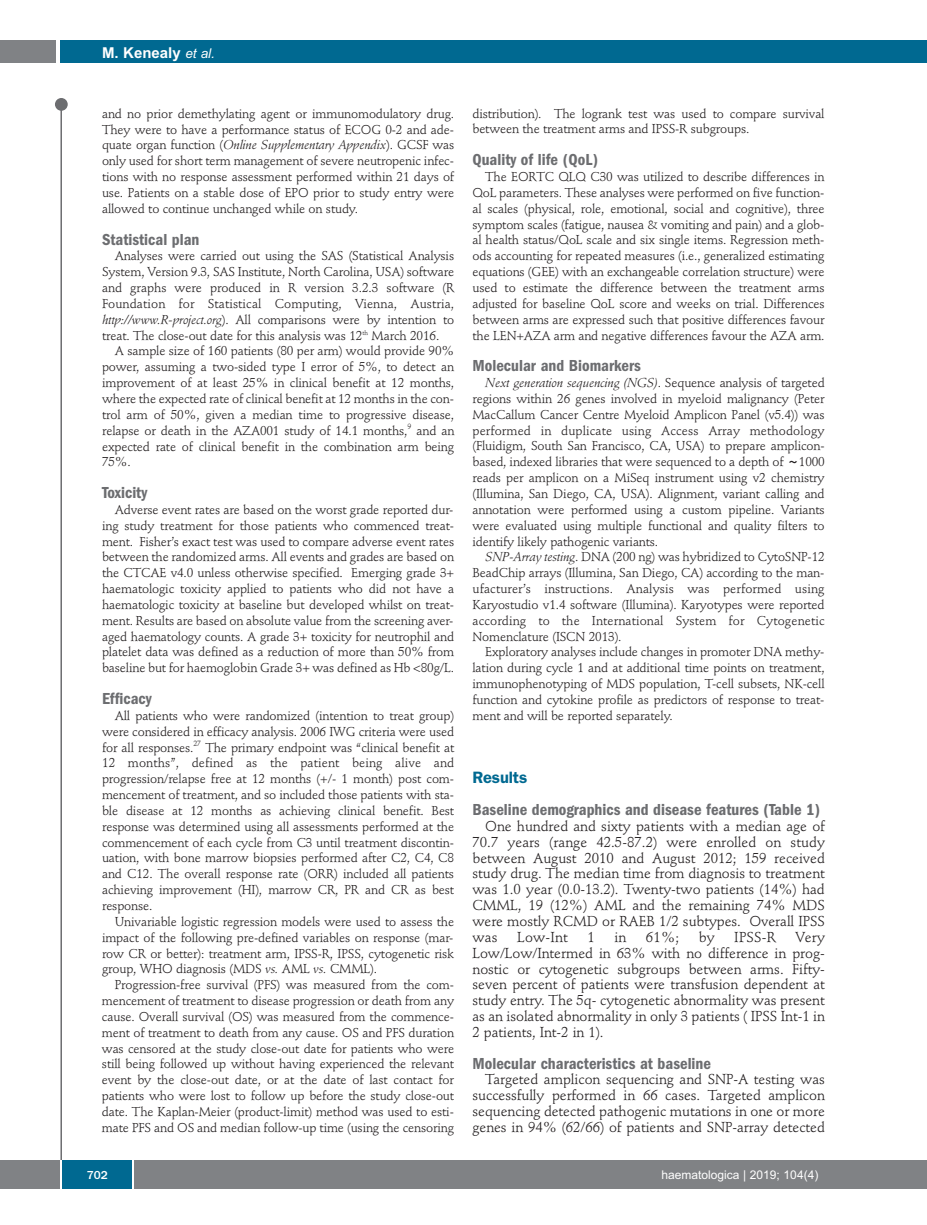
<style>
.page{position:relative;width:927px;height:1225px;background:#fff}
.page>*{position:absolute;margin:0;border:0;box-sizing:border-box;transform-origin:0 0}
.t1{font:600 condensed 16.5px "Franklin Gothic";color:#6c6d70}
.t2{font:600 16.5px "Franklin Gothic";letter-spacing:-.01em;color:#006991}
.t3{font:700 15px "Arial";color:#fff}
.t4{font:14.25px/15.9px "Stempel Schneidler";letter-spacing:-.005em;color:#231f20;text-align:justify}
.t5{font:12.75px/15.9px "Stempel Schneidler";letter-spacing:-.015em;color:#231f20;text-align:justify}
.t6{font:12px "Arial";color:#fff}
.t7{font:500 12px "Franklin Gothic";color:#fff}
.s1{font-weight:400;font-style:italic;font-size:13.5px}
.s2{font-style:italic}
.s3{font-family:"Nanum Gothic";font-weight:800}
</style>
<div class="page">
<div style="left:911px;top:40px;width:16px;height:22px;background:#006991"></div>
<div style="left:910px;top:1160px;width:17px;height:28px;background:#808285"></div>
<div style="left:55px;top:98px;width:13px;height:13px;background:#6c6d70;border-radius:50%"></div>
<hr style="left:60px;top:101px;width:2px;height:1061px;background:#6c6d70">
<div style="left:60px;top:40px;width:852px;height:22px;background:#006991"></div>
<div style="left:0;top:40px;width:56px;height:22px;background:#808285"></div>
<div style="left:0;top:1160px;width:911px;height:28px;background:#808285"></div>
<div style="left:62px;top:1160px;width:71px;height:28px;background:#006991"></div>
<hr style="left:60px;top:1160px;width:2px;height:28px;background:#fff">
<svg style="left:133px;top:1160px;width:1px;height:28px"></svg>
<p class="t3" style="left:102px;top:44px;width:115px">M. Kenealy <span class="s1">et al.</span></p>
<p class="t5" style="left:102px;top:107px;width:354px">and no prior demethylating agent or immunomodulatory drug.<br>They were to have a performance status of ECOG 0-2 and ade&shy;quate organ function (<span class="s2">Online Supplementary Appendix</span>). GCSF was only used for short term management of severe neutropenic infec&shy;tions with no response assessment performed within 21 days of use. Patients on a stable dose of EPO prior to study entry were allowed to continue unchanged while on study.</p>
<p class="t1" style="left:102px;top:233px;width:99px">Statistical plan</p>
<p class="t5" style="left:102px;top:249px;width:354px;text-indent:13px">Analyses were carried out using the SAS (Statistical Analysis System, Version 9.3, SAS Institute, North Carolina, USA) software and graphs were produced in R version 3.2.3 software (R Foundation for Statistical Computing, Vienna, Austria, <span class="s2">http://www.R-project.org</span>). All comparisons were by intention to treat. The close-out date for this analysis was 12<sup>th</sup> March 2016.</p>
<p class="t5" style="left:102px;top:344px;width:354px;text-indent:13px">A sample size of 160 patients (80 per arm) would provide 90% power, assuming a two-sided type I error of 5%, to detect an improvement of at least 25% in clinical benefit at 12 months, where the expected rate of clinical benefit at 12 months in the con&shy;trol arm of 50%, given a median time to progressive disease, relapse or death in the AZA001 study of 14.1 months,<sup>9</sup> and an expected rate of clinical benefit in the combination arm being 75%.</p>
<p class="t1" style="left:102px;top:487px;width:47px">Toxicity</p>
<p class="t5" style="left:102px;top:503px;width:354px;text-indent:13px">Adverse event rates are based on the worst grade reported dur&shy;ing study treatment for those patients who commenced treat&shy;ment. Fisher’s exact test was used to compare adverse event rates between the randomized arms. All events and grades are based on the CTCAE v4.0 unless otherwise specified. Emerging grade 3+ haematologic toxicity applied to patients who did not have a haematologic toxicity at baseline but developed whilst on treat&shy;ment. Results are based on absolute value from the screening aver&shy;aged haematology counts. A grade 3+ toxicity for neutrophil and platelet data was defined as a reduction of more than 50% from baseline but for haemoglobin Grade 3+ was defined as Hb &lt;80g/L.</p>
<p class="t1" style="left:102px;top:693px;width:51px">Efficacy</p>
<p class="t5" style="left:102px;top:709px;width:354px;text-indent:13px">All patients who were randomized (intention to treat group) were considered in efficacy analysis. 2006 IWG criteria were used for all responses.<sup>27</sup> The primary endpoint was “clinical benefit at 12 months”, defined as the patient being alive and progression/relapse free at 12 months (+/- 1 month) post com&shy;mencement of treatment, and so included those patients with sta&shy;ble disease at 12 months as achieving clinical benefit. Best response was determined using all assessments performed at the commencement of each cycle from C3 until treatment discontin&shy;uation, with bone marrow biopsies performed after C2, C4, C8 and C12. The overall response rate (ORR) included all patients achieving improvement (HI), marrow CR, PR and CR as best response.</p>
<p class="t5" style="left:102px;top:914px;width:354px;text-indent:13px">Univariable logistic regression models were used to assess the impact of the following pre-defined variables on response (mar&shy;row CR or better): treatment arm, IPSS-R, IPSS, cytogenetic risk group, WHO diagnosis (MDS <span class="s2">vs.</span> AML <span class="s2">vs.</span> CMML).</p>
<p class="t5" style="left:102px;top:978px;width:354px;text-indent:13px">Progression-free survival (PFS) was measured from the com&shy;mencement of treatment to disease progression or death from any cause. Overall survival (OS) was measured from the commence&shy;ment of treatment to death from any cause. OS and PFS duration was censored at the study close-out date for patients who were still being followed up without having experienced the relevant event by the close-out date, or at the date of last contact for patients who were lost to follow up before the study close-out date. The Kaplan-Meier (product-limit) method was used to esti&shy;mate PFS and OS and median follow-up time (using the censoring</p>
<p class="t5" style="left:472px;top:106px;width:354px">distribution). The logrank test was used to compare survival between the treatment arms and IPSS-R subgroups.</p>
<p class="t1" style="left:472px;top:154px;width:127px">Quality of life (QoL)</p>
<p class="t5" style="left:472px;top:170px;width:354px;text-indent:13px">The EORTC QLQ C30 was utilized to describe differences in QoL parameters. These analyses were performed on five function&shy;al scales (physical, role, emotional, social and cognitive), three symptom scales (fatigue, nausea &amp; vomiting and pain) and a glob&shy;al health status/QoL scale and six single items. Regression meth&shy;ods accounting for repeated measures (i.e., generalized estimating equations (GEE) with an exchangeable correlation structure) were used to estimate the difference between the treatment arms adjusted for baseline QoL score and weeks on trial. Differences between arms are expressed such that positive differences favour the LEN+AZA arm and negative differences favour the AZA arm.</p>
<p class="t1" style="left:472px;top:360px;width:170px">Molecular and Biomarkers</p>
<p class="t5" style="left:472px;top:376px;width:354px;text-indent:13px"><span class="s2">Next generation sequencing (NGS)</span>. Sequence analysis of targeted regions within 26 genes involved in myeloid malignancy (Peter MacCallum Cancer Centre Myeloid Amplicon Panel (v5.4)) was performed in duplicate using Access Array methodology (Fluidigm, South San Francisco, CA, USA) to prepare amplicon&shy;based, indexed libraries that were sequenced to a depth of <span class="s3">∼</span>1000 reads per amplicon on a MiSeq instrument using v2 chemistry (Illumina, San Diego, CA, USA). Alignment, variant calling and annotation were performed using a custom pipeline. Variants were evaluated using multiple functional and quality filters to identify likely pathogenic variants.</p>
<p class="t5" style="left:472px;top:550px;width:354px;text-indent:13px"><span class="s2">SNP-Array testing</span>. DNA (200 ng) was hybridized to CytoSNP-12<br>BeadChip arrays (Illumina, San Diego, CA) according to the man&shy;ufacturer’s instructions. Analysis was performed using Karyostudio v1.4 software (Illumina). Karyotypes were reported according to the International System for Cytogenetic Nomenclature (ISCN 2013).</p>
<p class="t5" style="left:472px;top:645px;width:354px;text-indent:13px">Exploratory analyses include changes in promoter DNA methy&shy;lation during cycle 1 and at additional time points on treatment, immunophenotyping of MDS population, T-cell subsets, NK-cell function and cytokine profile as predictors of response to treat&shy;ment and will be reported separately.</p>
<p class="t2" style="left:472px;top:772px;width:56px">Results</p>
<p class="t1" style="left:472px;top:804px;width:349px">Baseline demographics and disease features (Table 1)</p>
<p class="t4" style="left:472px;top:819px;width:354px;text-indent:13px">One hundred and sixty patients with a median age of 70.7 years (range 42.5-87.2) were enrolled on study between August 2010 and August 2012; 159 received study drug. The median time from diagnosis to treatment was 1.0 year (0.0-13.2). Twenty-two patients (14%) had CMML, 19 (12%) AML and the remaining 74% MDS were mostly RCMD or RAEB 1/2 subtypes. Overall IPSS was</p>
<p class="t4" style="left:517px;top:930px;width:52px">Low-Int</p>
<p class="t4" style="left:587px;top:930px;width:9px">1</p>
<p class="t4" style="left:614px;top:930px;width:14px">in</p>
<p class="t4" style="left:646px;top:930px;width:35px">61%;</p>
<p class="t4" style="left:699px;top:930px;width:18px">by</p>
<p class="t4" style="left:734px;top:930px;width:43px">IPSS-R</p>
<p class="t4" style="left:472px;top:930px;width:354px;text-indent:323px">Very Low/Low/Intermed in 63% with no difference in prog&shy;nostic or cytogenetic subgroups between arms. Fifty&shy;seven percent of patients were transfusion dependent at study entry. The 5q- cytogenetic abnormality was present as an isolated abnormality in only 3 patients ( IPSS Int-1 in 2 patients, Int-2 in 1).</p>
<p class="t1" style="left:472px;top:1057px;width:240px">Molecular characteristics at baseline</p>
<p class="t4" style="left:472px;top:1073px;width:354px;text-indent:13px">Targeted amplicon sequencing and SNP-A testing was successfully performed in 66 cases. Targeted amplicon sequencing detected pathogenic mutations in one or more genes in 94% (62/66) of patients and SNP-array detected</p>
<p class="t7" style="left:87px;top:1167px;width:23px">702</p>
<p class="t6" style="left:661px;top:1167px;width:158px">haematologica | 2019; 104(4)</p>
</div>
